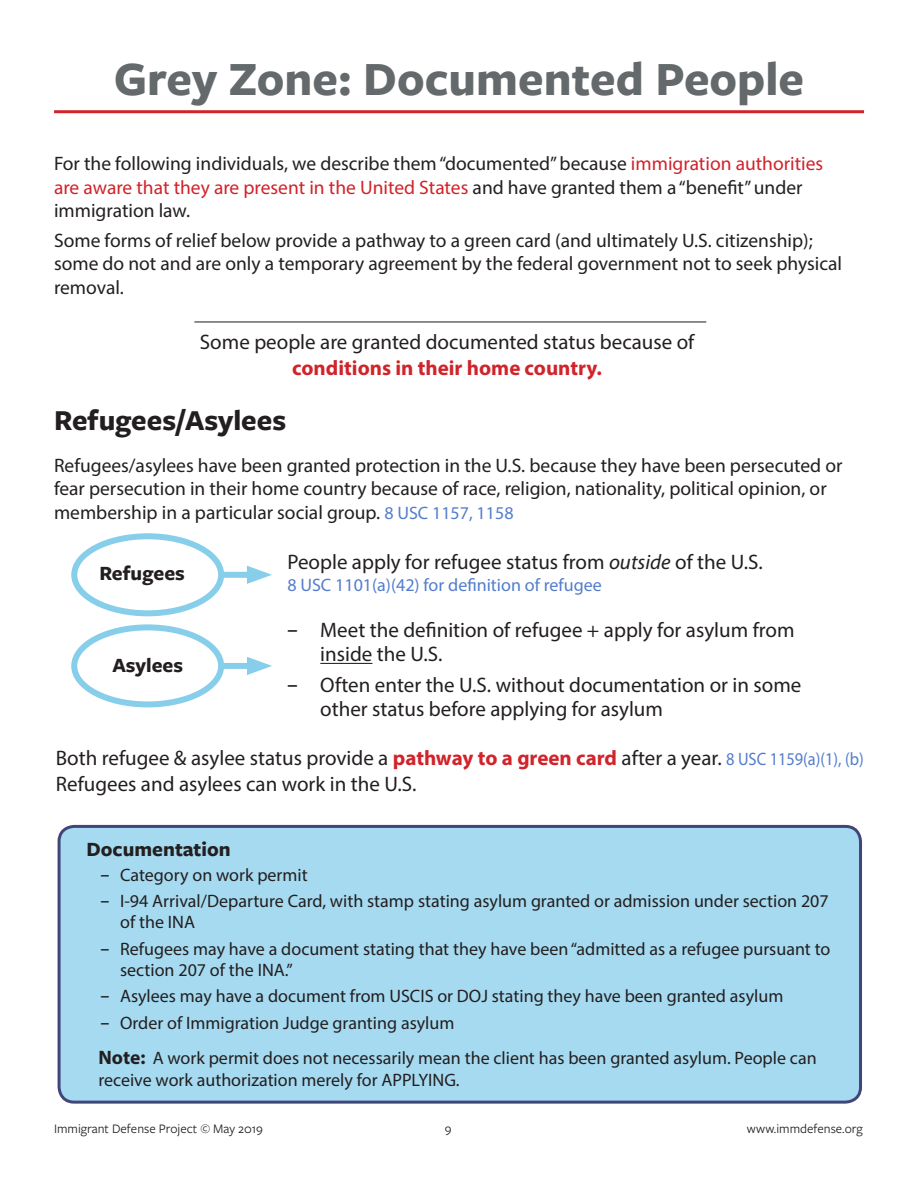
<style>
.page{position:relative;width:918px;height:1188px;background:#fff}
.page>*{position:absolute;margin:0;border:0;box-sizing:border-box;transform-origin:0 0}
.t1{font:700 49.5px "Freight Sans Pro";color:#64696b}
.t2{font:700 30px "Freight Sans Pro";color:#231f20}
.t3{font:21px/24px "Myriad Pro";color:#231f20}
.t4{font:700 21px "Myriad Pro";color:#d1232a}
.Documentation{font:700 21px "Freight Sans Pro";color:#231f20}
.t5{font:19.5px/23.4px "Myriad Pro";color:#231f20}
.t6{font:18px/21px "Myriad Pro";color:#231f20}
.t7{font:18px "Myriad Pro";color:#537dcc}
.t8{font:13.5px "Freight Sans Pro";color:#231f20}
.s1{color:#d1232a}
.s2{font-size:18px;color:#537dcc}
.s3{font-style:italic}
.s4{font-family:"Lucida Grande"}
.s5{font-weight:700;color:#d1232a}
.s6{font-weight:700;font-size:19.5px}
</style>
<div class="page">
<hr style="left:194px;top:321px;width:512px;height:2px;background:#64696b">
<div style="left:71px;top:533px;width:153px;height:83px;border:6px solid #87ceeb;border-radius:50%"></div>
<div style="left:220px;top:572px;width:37px;height:6px;background:#87ceeb"></div>
<svg style="left:247px;top:566px;width:25px;height:18px"></svg>
<div style="left:71px;top:624px;width:153px;height:83px;border:6px solid #87ceeb;border-radius:50%"></div>
<div style="left:220px;top:663px;width:37px;height:6px;background:#87ceeb"></div>
<svg style="left:247px;top:657px;width:25px;height:18px"></svg>
<hr style="left:320px;top:663px;width:52px;height:1px;background:#231f20">
<div style="left:59px;top:826px;width:802px;height:276px;background:#a5daf0;border-radius:15px"></div>
<div style="left:58px;top:825px;width:804px;height:279px;border:3px solid #02084c;border-radius:15px"></div>
<hr style="left:54px;top:110px;width:810px;height:3px;background:#d1232a">
<p class="t1" style="left:114px;top:45px;width:692px">Grey Zone: Documented People</p>
<p class="t5" style="left:54px;top:152px;width:771px">For the following individuals, we describe them “documented” because <span class="s1">immigration authorities are aware that they are present in the United States</span> and have granted them a “benefit” under immigration law.</p>
<p class="t5" style="left:54px;top:229px;width:790px">Some forms of relief below provide a pathway to a green card (and ultimately U.S. citizenship); some do not and are only a temporary agreement by the federal government not to seek physical removal.</p>
<p class="t3" style="left:200px;top:330px;width:496px">Some people are granted documented status because of</p>
<p class="t4" style="left:292px;top:354px;width:311px">conditions in their home country.</p>
<p class="t2" style="left:54px;top:399px;width:234px">Refugees/Asylees</p>
<p class="t5" style="left:54px;top:453px;width:790px">Refugees/asylees have been granted protection in the U.S. because they have been persecuted or fear persecution in their home country because of race, religion, nationality, political opinion, or membership in a particular social group. <span class="s2">8 USC 1157, 1158</span></p>
<p class="Documentation" style="left:99px;top:559px;width:87px">Refugees</p>
<p class="t3" style="left:287px;top:550px;width:477px">People apply for refugee status from <span class="s3">outside</span> of the U.S.</p>
<p class="t7" style="left:287px;top:574px;width:316px">8 USC 1101(a)(42) for definition of refugee</p>
<p class="t3" style="left:320px;top:618px;width:476px;text-indent:-34px"><span class="s4">-</span> Meet the definition of refugee + apply for asylum from inside the U.S.</p>
<p class="t3" style="left:320px;top:673px;width:483px;text-indent:-34px"><span class="s4">-</span> Often enter the U.S. without documentation or in some other status before applying for asylum</p>
<p class="t3" style="left:56px;top:745px;width:809px;line-height:25.2px">Both refugee &amp; asylee status provide a <span class="s5">pathway to a green card</span> after a year. <span class="s2">8 USC 1159(a)(1), (b)<br></span>Refugees and asylees can work in the U.S.</p>
<p class="Documentation" style="left:112px;top:651px;width:72px">Asylees</p>
<p class="Documentation" style="left:87px;top:835px;width:146px">Documentation</p>
<p class="t6" style="left:100px;top:864px;width:209px"><span class="s4">-</span> Category on work permit</p>
<p class="t6" style="left:120px;top:891px;width:710px;text-indent:-20px"><span class="s4">-</span> I-94 Arrival/Departure Card, with stamp stating asylum granted or admission under section 207 of the INA</p>
<p class="t6" style="left:120px;top:938px;width:712px;text-indent:-20px"><span class="s4">-</span> Refugees may have a document stating that they have been “admitted as a refugee pursuant to section 207 of the INA.”</p>
<p class="t6" style="left:100px;top:985px;width:685px"><span class="s4">-</span> Asylees may have a document from USCIS or DOJ stating they have been granted asylum</p>
<p class="t6" style="left:100px;top:1012px;width:356px"><span class="s4">-</span> Order of Immigration Judge granting asylum</p>
<p class="t6" style="left:98px;top:1047px;width:720px;line-height:21.6px"><span class="s6">Note:</span> A work permit does not necessarily mean the client has been granted asylum. People can receive work authorization merely for APPLYING.</p>
<p class="t8" style="left:54px;top:1120px;width:211px">Immigrant Defense Project © May 2019</p>
<p class="t8" style="left:445px;top:1120px;width:8px">9</p>
<p class="t8" style="left:747px;top:1120px;width:117px">www.immdefense.org</p>
</div>
